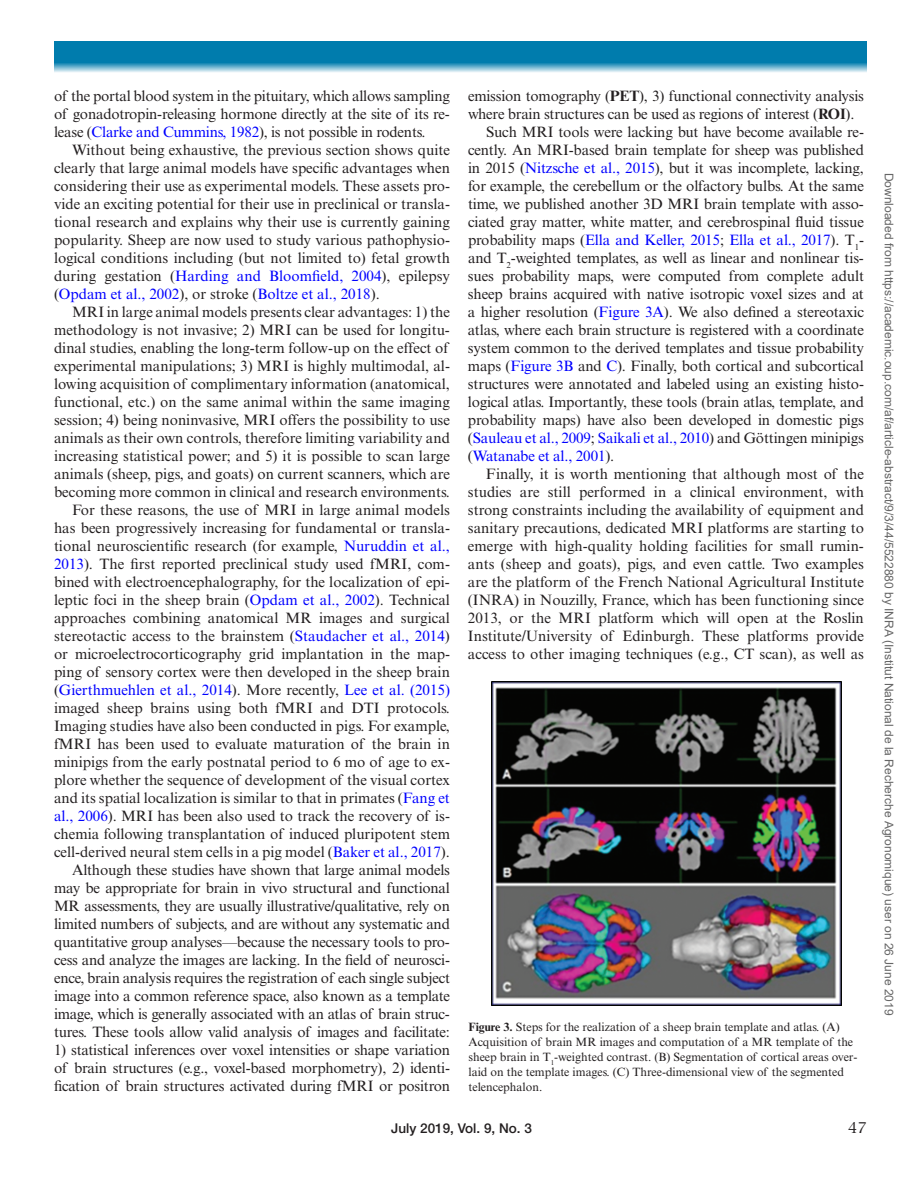
<style>
.page{position:relative;width:918px;height:1188px;background:#fff}
.page>*{position:absolute;margin:0;border:0;box-sizing:border-box;transform-origin:0 0}
.t1{font:15px/18px "Times New Roman MT Std";color:#231f20;text-align:justify}
.t2{font:15px "Times New Roman MT Std";letter-spacing:-.01em;color:#00f}
.t3{font:15px "Lucida Bright";color:#231f20}
.t4{font:500 13.5px "Helvetica Neue LT Std";color:#231f20}
.t5{font:12px/15px "Times New Roman MT Std";color:#231f20}
.t6{font:12px "Arial";color:#666}
.s1{color:#00f}
.s2{font-weight:700}
.s3{color:#231f20}
</style>
<div class="page">
<svg style="left:54px;top:41px;width:813px;height:31px;background:#238eb8"></svg>
<img style="left:492px;top:682px;width:349px;height:323px">
<p class="t1" style="left:54px;top:87px;width:398px">of the portal blood system in the pituitary, which allows sampling of gonadotropin-releasing hormone directly at the site of its re&shy;lease (<span class="s1">Clarke and Cummins, 1982</span>), is not possible in rodents.</p>
<p class="t1" style="left:54px;top:141px;width:398px;text-indent:18px">Without being exhaustive, the previous section shows quite clearly that large animal models have specific advantages when considering their use as experimental models. These assets pro&shy;vide an exciting potential for their use in preclinical or transla&shy;tional research and explains why their use is currently gaining popularity. Sheep are now used to study various pathophysio&shy;logical conditions including (but not limited to) fetal growth during gestation (<span class="s1">Harding and Bloomfield, 2004</span>), epilepsy (<span class="s1">Opdam et al., 2002</span>), or stroke (<span class="s1">Boltze et al., 2018</span>).</p>
<p class="t1" style="left:54px;top:303px;width:398px;text-align:right">MRI in large animal models presents clear advantages: 1) the methodology is not invasive; 2) MRI can be used for longitu&shy;dinal studies, enabling the long-term follow-up on the effect of experimental manipulations; 3) MRI is highly multimodal, al&shy;lowing acquisition of complimentary information (anatomical, functional, etc.) on the same animal within the same imaging session; 4) being noninvasive, MRI offers the possibility to use animals as their own controls, therefore limiting variability and increasing statistical power; and 5) it is possible to scan large animals (sheep, pigs, and goats) on current scanners, which are becoming more common in clinical and research environments.<br>For these reasons, the use of MRI in large animal models has been progressively increasing for fundamental or transla&shy;tional neuroscientific research (for example, <span class="s1">Nuruddin et al., 2013</span>). The first reported preclinical study used fMRI, com&shy;bined with electroencephalography, for the localization of epi&shy;leptic foci in the sheep brain (<span class="s1">Opdam et al., 2002</span>). Technical approaches combining anatomical MR images and surgical stereotactic access to the brainstem (<span class="s1">Staudacher et al., 2014</span>) or microelectrocorticography grid implantation in the map&shy;ping of sensory cortex were then developed in the sheep brain (<span class="s1">Gierthmuehlen et al., 2014</span>). More recently, <span class="s1">Lee et al. (2015) </span>imaged sheep brains using both fMRI and DTI protocols.<br>Imaging studies have also been conducted in pigs. For example, fMRI has been used to evaluate maturation of the brain in minipigs from the early postnatal period to 6 mo of age to ex&shy;plore whether the sequence of development of the visual cortex and its spatial localization is similar to that in primates (<span class="s1">Fang et al., 2006</span>). MRI has been also used to track the recovery of is&shy;chemia following transplantation of induced pluripotent stem cell-derived neural stem cells in a pig model (<span class="s1">Baker et al., 2017</span>).<br>Although these studies have shown that large animal models may be appropriate for brain in vivo structural and functional MR assessments, they are usually illustrative/qualitative, rely on limited numbers of subjects, and are without any systematic and quantitative group analyses—because the necessary tools to pro&shy;cess and analyze the images are lacking. In the field of neurosci&shy;ence, brain analysis requires the registration of each single subject image into a common reference space, also known as a template image, which is generally associated with an atlas of brain struc&shy;tures. These tools allow valid analysis of images and facilitate:</p>
<p class="t1" style="left:54px;top:1041px;width:398px">1) statistical inferences over voxel intensities or shape variation of brain structures (e.g., voxel-based morphometry), 2) identi&shy;fication of brain structures activated during fMRI or positron</p>
<p class="t1" style="left:468px;top:87px;width:397px">emission tomography (<span class="s2">PET</span>), 3) functional connectivity analysis</p>
<p class="t1" style="left:468px;top:105px;width:388px">where brain structures can be used as regions of interest (<span class="s2">ROI</span>).</p>
<p class="t1" style="left:486px;top:123px;width:380px">Such MRI tools were lacking but have become available re-</p>
<p class="t1" style="left:468px;top:141px;width:397px">cently. An MRI-based brain template for sheep was published</p>
<p class="t1" style="left:468px;top:159px;width:397px">in 2015 (<span class="s1">Nitzsche et al., 2015</span>), but it was incomplete, lacking,</p>
<p class="t1" style="left:468px;top:177px;width:398px">for example, the cerebellum or the olfactory bulbs. At the same</p>
<p class="t1" style="left:468px;top:195px;width:397px">time, we published another 3D MRI brain template with asso-</p>
<p class="t1" style="left:468px;top:213px;width:397px">ciated gray matter, white matter, and cerebrospinal fluid tissue</p>
<p class="t2" style="left:468px;top:231px;width:397px"><span class="s3">probability maps (</span>Ella and Keller, 2015<span class="s3">;</span> Ella et al., 2017<span class="s3">). T</span><sub>1</sub><span class="s3">-</span></p>
<p class="t1" style="left:468px;top:249px;width:397px">and T<sub>2</sub>-weighted templates, as well as linear and nonlinear tis-</p>
<p class="t1" style="left:468px;top:267px;width:398px">sues probability maps, were computed from complete adult</p>
<p class="t1" style="left:468px;top:285px;width:397px">sheep brains acquired with native isotropic voxel sizes and at</p>
<p class="t1" style="left:468px;top:303px;width:397px">a higher resolution (<span class="s1">Figure 3A</span>). We also defined a stereotaxic</p>
<p class="t1" style="left:468px;top:321px;width:398px">atlas, where each brain structure is registered with a coordinate</p>
<p class="t1" style="left:468px;top:339px;width:398px">system common to the derived templates and tissue probability</p>
<p class="t1" style="left:468px;top:357px;width:397px">maps (<span class="s1">Figure 3B</span> and <span class="s1">C</span>). Finally, both cortical and subcortical</p>
<p class="t1" style="left:468px;top:375px;width:398px">structures were annotated and labeled using an existing histo-</p>
<p class="t1" style="left:468px;top:393px;width:397px">logical atlas. Importantly, these tools (brain atlas, template, and</p>
<p class="t1" style="left:468px;top:411px;width:397px">probability maps) have also been developed in domestic pigs</p>
<p class="t2" style="left:468px;top:429px;width:397px"><span class="s3">(</span>Sauleau et al., 2009<span class="s3">;</span> Saikali et al., 2010<span class="s3">) and Göttingen minipigs</span></p>
<p class="t2" style="left:468px;top:447px;width:148px"><span class="s3">(</span>Watanabe et al., 2001<span class="s3">).</span></p>
<p class="t1" style="left:486px;top:465px;width:380px">Finally, it is worth mentioning that although most of the</p>
<p class="t1" style="left:468px;top:483px;width:397px">studies are still performed in a clinical environment, with</p>
<p class="t1" style="left:468px;top:501px;width:398px">strong constraints including the availability of equipment and</p>
<p class="t1" style="left:468px;top:519px;width:398px">sanitary precautions, dedicated MRI platforms are starting to</p>
<p class="t1" style="left:468px;top:537px;width:397px">emerge with high-quality holding facilities for small rumin-</p>
<p class="t1" style="left:468px;top:555px;width:397px">ants (sheep and goats), pigs, and even cattle. Two examples</p>
<p class="t1" style="left:468px;top:573px;width:398px">are the platform of the French National Agricultural Institute</p>
<p class="t1" style="left:468px;top:591px;width:398px">(INRA) in Nouzilly, France, which has been functioning since</p>
<p class="t1" style="left:468px;top:609px;width:397px">2013, or the MRI platform which will open at the Roslin</p>
<p class="t1" style="left:468px;top:627px;width:397px">Institute/University of Edinburgh. These platforms provide</p>
<p class="t1" style="left:468px;top:645px;width:398px">access to other imaging techniques (e.g., CT scan), as well as</p>
<p class="t5" style="left:468px;top:1019px;width:390px"><span class="s2">Figure 3.</span> Steps for the realization of a sheep brain template and atlas. (A)<br>Acquisition of brain MR images and computation of a MR template of the sheep brain in T<sub>1</sub>-weighted contrast. (B) Segmentation of cortical areas over&shy;laid on the template images. (C) Three-dimensional view of the segmented telencephalon.</p>
<p class="t4" style="left:391px;top:1120px;width:142px">July 2019, Vol. 9, No. 3</p>
<p class="t3" style="left:848px;top:1119px;width:20px">47</p>
<p class="t6" style="left:893px;top:173px;width:844px;rotate:90deg">Downloaded from https://academic.oup.com/af/article-abstract/9/3/44/5522880 by INRA (Institut National de la Recherche Agronomique) user on 26 June 2019</p>
</div>
